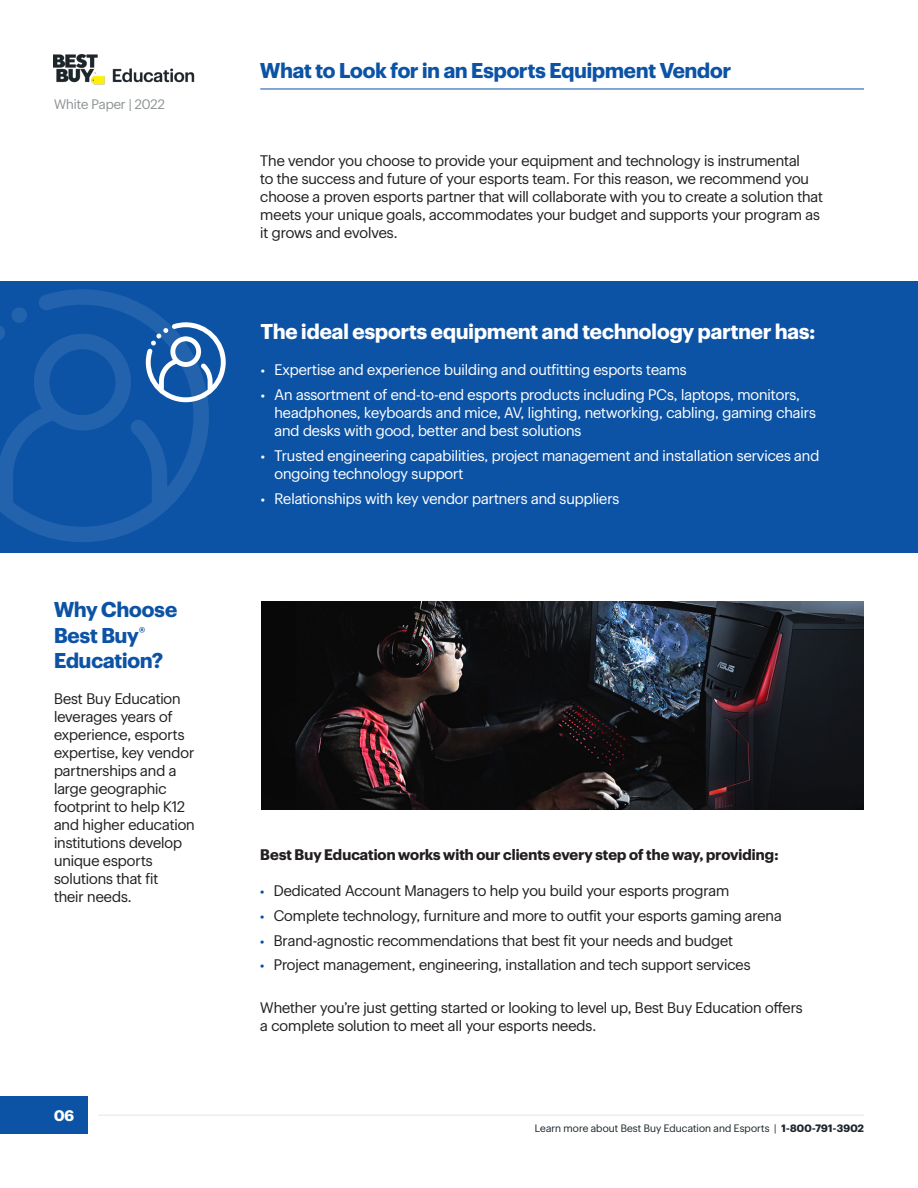
<style>
.page{position:relative;width:918px;height:1188px;background:#fff}
.page>*{position:absolute;margin:0;border:0;box-sizing:border-box;transform-origin:0 0}
.t1{font:700 21px/25.2px "Human BBY 75";color:#0c53a5}
.t2{font:700 21px "Human BBY 75";letter-spacing:.005em;color:#fff}
.t3{font:15px/18px "Human BBY 55";color:#231f20}
.t4{font:15px/18px "Human BBY 55";color:#fff}
.t5{font:700 15px "Human BBY 75";letter-spacing:.01em;color:#231f20}
.t6{font:700 15px "Human BBY 75";color:#fff}
.t7{font:13.5px "Human BBY 55";color:#8e9395}
.t8{font:10.5px "Human BBY 55";letter-spacing:.015em;color:#1c262b}
.s1{font-family:"Myriad Pro"}
.s2{font-family:"Myriad Pro";color:#004aba}
.s3{font-family:"Human BBY 75";font-weight:700}
</style>
<div class="page">
<div style="left:0;top:281px;width:918px;height:271px;background:#0c53a5"></div>
<hr style="left:260px;top:89px;width:604px;height:1px;background:#0c53a5">
<div style="left:0;top:1096px;width:88px;height:38px;background:#0c53a5"></div>
<hr style="left:98px;top:1115px;width:766px;height:1px;background:#e3e4e6">
<svg style="left:209px;top:330px;width:17px;height:65px"></svg>
<svg style="left:0;top:289px;width:209px;height:253px"></svg>
<img style="left:261px;top:602px;width:603px;height:208px">
<img style="left:54px;top:54px;width:141px;height:31px">
<p class="t7" style="left:54px;top:94px;width:112px">White Paper | 2022</p>
<p class="t1" style="left:54px;top:595px;width:125px">Why Choose<br>Best Buy<sup>®<br></sup>Education?</p>
<p class="t3" style="left:54px;top:688px;width:142px">Best Buy Education leverages years of experience, esports expertise, key vendor partnerships and a large geographic footprint to help K12 and higher education institutions develop unique esports solutions that fit<br>their needs.</p>
<p class="t6" style="left:54px;top:1104px;width:21px">06</p>
<p class="t1" style="left:260px;top:56px;width:472px">What to Look for in an Esports Equipment Vendor</p>
<p class="t3" style="left:260px;top:151px;width:564px">The vendor you choose to provide your equipment and technology is instrumental<br>to the success and future of your esports team. For this reason, we recommend you choose a proven esports partner that will collaborate with you to create a solution that meets your unique goals, accommodates your budget and supports your program as it grows and evolves.</p>
<p class="t2" style="left:261px;top:316px;width:556px">The ideal esports equipment and technology partner has:</p>
<p class="t4" style="left:261px;top:360px;width:427px"><span class="s1">•</span> Expertise and experience building and outfitting esports teams</p>
<p class="t4" style="left:274px;top:385px;width:543px;text-indent:-14px"><span class="s1">•</span> An assortment of end-to-end esports products including PCs, laptops, monitors, headphones, keyboards and mice, AV, lighting, networking, cabling, gaming chairs and desks with good, better and best solutions</p>
<p class="t4" style="left:274px;top:445px;width:546px;text-indent:-14px"><span class="s1">•</span> Trusted engineering capabilities, project management and installation services and ongoing technology support</p>
<p class="t4" style="left:261px;top:488px;width:360px"><span class="s1">•</span> Relationships with key vendor partners and suppliers</p>
<p class="t5" style="left:260px;top:843px;width:520px">Best Buy Education works with our clients every step of the way, providing:</p>
<p class="t3" style="left:260px;top:881px;width:471px"><span class="s2">•</span> Dedicated Account Managers to help you build your esports program</p>
<p class="t3" style="left:260px;top:905px;width:523px"><span class="s2">•</span> Complete technology, furniture and more to outfit your esports gaming arena</p>
<p class="t3" style="left:260px;top:930px;width:474px"><span class="s2">•</span> Brand-agnostic recommendations that best fit your needs and budget</p>
<p class="t3" style="left:260px;top:955px;width:492px"><span class="s2">•</span> Project management, engineering, installation and tech support services</p>
<p class="t3" style="left:260px;top:998px;width:544px">Whether you’re just getting started or looking to level up, Best Buy Education offers a complete solution to meet all your esports needs.</p>
<p class="t8" style="left:535px;top:1120px;width:331px">Learn more about Best Buy Education and Esports | <span class="s3">1-800-791-3902</span></p>
</div>
